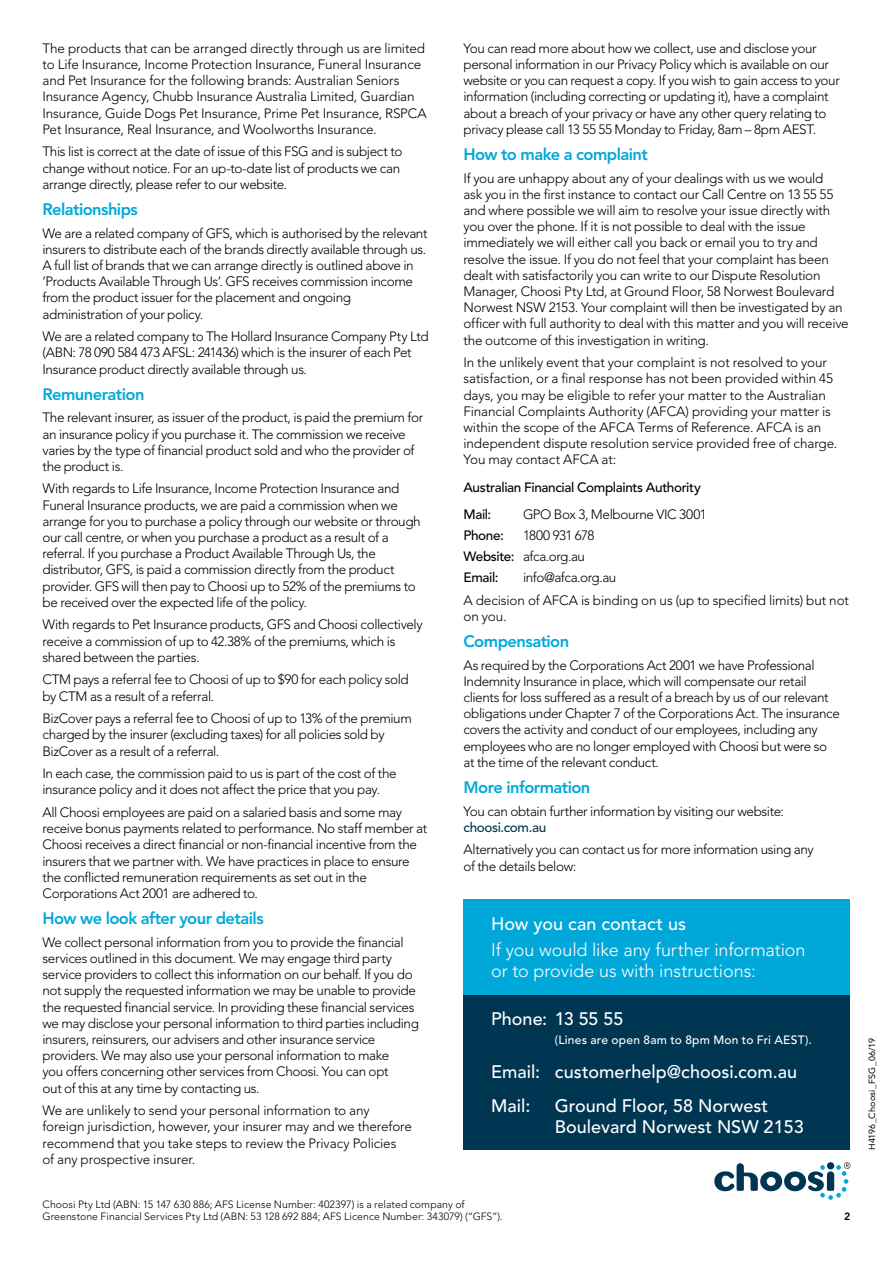
<style>
.page{position:relative;width:893px;height:1263px;background:#fff}
.page>*{position:absolute;margin:0;border:0;box-sizing:border-box;transform-origin:0 0}
.t1{font:500 18px/33.8px "Avenir";color:#fff}
.t2{font:300 18px/21.6px "Avenir";letter-spacing:-.005em;color:#fff}
.t3{font:800 16.5px "Avenir";letter-spacing:-.035em;color:#00a8d9}
.t4{font:300 13.5px/16.2px "Avenir";letter-spacing:-.025em;color:#000}
.t5{font:500 13.5px/27.5px "Avenir";letter-spacing:-.025em;color:#000}
.t6{font:500 13.5px "Avenir";letter-spacing:-.025em;color:#003652}
.t7{font:500 12px "Avenir";letter-spacing:.02em;color:#fff}
.t8{font:300 10.5px/12.6px "Avenir";letter-spacing:.005em;color:#000}
.t9{font:800 10.5px "Avenir";color:#000}
.t10{font:9px "Avenir";letter-spacing:.02em;color:#000}
.s1{font-weight:500}
</style>
<div class="page">
<svg style="left:714px;top:1162px;width:136px;height:38px"></svg>
<div style="left:463px;top:994px;width:387px;height:156px;background:#003652"></div>
<div style="left:463px;top:899px;width:387px;height:95px;background:#00a8d9"></div>
<p class="t4" style="left:43px;top:40px;width:386px">The products that can be arranged directly through us are limited to Life Insurance, Income Protection Insurance, Funeral Insurance and Pet Insurance for the following brands: Australian Seniors Insurance Agency, Chubb Insurance Australia Limited, Guardian Insurance, Guide Dogs Pet Insurance, Prime Pet Insurance, RSPCA Pet Insurance, Real Insurance, and Woolworths Insurance.</p>
<p class="t4" style="left:43px;top:144px;width:361px">This list is correct at the date of issue of this FSG and is subject to change without notice. For an up-to-date list of products we can arrange directly, please refer to our website.</p>
<p class="t3" style="left:43px;top:199px;width:97px">Relationships</p>
<p class="t4" style="left:43px;top:225px;width:386px">We are a related company of GFS, which is authorised by the relevant insurers to distribute each of the brands directly available through us.<br>A full list of brands that we can arrange directly is outlined above in ‘Products Available Through Us’. GFS receives commission income from the product issuer for the placement and ongoing administration of your policy.</p>
<p class="t4" style="left:43px;top:328px;width:388px">We are a related company to The Hollard Insurance Company Pty Ltd (ABN: 78 090 584 473 AFSL: 241436) which is the insurer of each Pet<br>Insurance product directly available through us.</p>
<p class="t3" style="left:43px;top:384px;width:103px">Remuneration</p>
<p class="t4" style="left:43px;top:409px;width:382px">The relevant insurer, as issuer of the product, is paid the premium for an insurance policy if you purchase it. The commission we receive varies by the type of financial product sold and who the provider of the product is.</p>
<p class="t4" style="left:43px;top:481px;width:380px">With regards to Life Insurance, Income Protection Insurance and Funeral Insurance products, we are paid a commission when we arrange for you to purchase a policy through our website or through our call centre, or when you purchase a product as a result of a referral. If you purchase a Product Available Through Us, the distributor, GFS, is paid a commission directly from the product provider. GFS will then pay to Choosi up to 52% of the premiums to be received over the expected life of the policy.</p>
<p class="t4" style="left:43px;top:617px;width:382px">With regards to Pet Insurance products, GFS and Choosi collectively receive a commission of up to 42.38% of the premiums, which is shared between the parties.</p>
<p class="t4" style="left:43px;top:672px;width:368px">CTM pays a referral fee to Choosi of up to $90 for each policy sold by CTM as a result of a referral.</p>
<p class="t4" style="left:43px;top:710px;width:371px">BizCover pays a referral fee to Choosi of up to 13% of the premium charged by the insurer (excluding taxes) for all policies sold by<br>BizCover as a result of a referral.</p>
<p class="t4" style="left:43px;top:765px;width:356px">In each case, the commission paid to us is part of the cost of the insurance policy and it does not affect the price that you pay.</p>
<p class="t4" style="left:43px;top:804px;width:386px">All Choosi employees are paid on a salaried basis and some may receive bonus payments related to performance. No staff member at Choosi receives a direct financial or non-financial incentive from the insurers that we partner with. We have practices in place to ensure the conflicted remuneration requirements as set out in the Corporations Act 2001 are adhered to.</p>
<p class="t3" style="left:43px;top:909px;width:223px">How we look after your details</p>
<p class="t4" style="left:43px;top:934px;width:378px">We collect personal information from you to provide the financial services outlined in this document. We may engage third party service providers to collect this information on our behalf. If you do not supply the requested information we may be unable to provide the requested financial service. In providing these financial services we may disclose your personal information to third parties including insurers, reinsurers, our advisers and other insurance service providers. We may also use your personal information to make<br>you offers concerning other services from Choosi. You can opt<br>out of this at any time by contacting us.</p>
<p class="t4" style="left:43px;top:1102px;width:371px">We are unlikely to send your personal information to any foreign jurisdiction, however, your insurer may and we therefore recommend that you take steps to review the Privacy Policies<br>of any prospective insurer.</p>
<p class="t4" style="left:463px;top:40px;width:378px">You can read more about how we collect, use and disclose your personal information in our Privacy Policy which is available on our website or you can request a copy. If you wish to gain access to your information (including correcting or updating it), have a complaint about a breach of your privacy or have any other query relating to privacy please call 13 55 55 Monday to Friday, 8am – 8pm AEST.</p>
<p class="t3" style="left:463px;top:144px;width:186px">How to make a complaint</p>
<p class="t4" style="left:463px;top:170px;width:387px">If you are unhappy about any of your dealings with us we would<br>ask you in the first instance to contact our Call Centre on 13 55 55 and where possible we will aim to resolve your issue directly with you over the phone. If it is not possible to deal with the issue immediately we will either call you back or email you to try and resolve the issue. If you do not feel that your complaint has been dealt with satisfactorily you can write to our Dispute Resolution Manager, Choosi Pty Ltd, at Ground Floor, 58 Norwest Boulevard Norwest NSW 2153. Your complaint will then be investigated by an officer with full authority to deal with this matter and you will receive the outcome of this investigation in writing.</p>
<p class="t4" style="left:463px;top:354px;width:375px">In the unlikely event that your complaint is not resolved to your satisfaction, or a final response has not been provided within 45 days, you may be eligible to refer your matter to the Australian Financial Complaints Authority (AFCA) providing your matter is within the scope of the AFCA Terms of Reference. AFCA is an independent dispute resolution service provided free of charge.<br>You may contact AFCA at:</p>
<p class="t5" style="left:463px;top:474px;width:239px">Australian Financial Complaints Authority<br>Mail:</p>
<p class="t4" style="left:523px;top:506px;width:185px">GPO Box 3, Melbourne VIC 3001</p>
<p class="t5" style="left:463px;top:522px;width:42px">Phone:</p>
<p class="t4" style="left:463px;top:525px;width:132px;line-height:21px;text-indent:60px">1800 931 678<br><span class="s1">Website:</span> afca.org.au<br><span class="s1">Email:</span></p>
<p class="t4" style="left:463px;top:566px;width:387px;line-height:22.5px;text-indent:60px">info@afca.org.au<br>A decision of AFCA is binding on us (up to specified limits) but not</p>
<p class="t4" style="left:463px;top:608px;width:45px">on you.</p>
<p class="t3" style="left:463px;top:632px;width:107px">Compensation</p>
<p class="t4" style="left:463px;top:657px;width:378px">As required by the Corporations Act 2001 we have Professional Indemnity Insurance in place, which will compensate our retail clients for loss suffered as a result of a breach by us of our relevant obligations under Chapter 7 of the Corporations Act. The insurance covers the activity and conduct of our employees, including any employees who are no longer employed with Choosi but were so at the time of the relevant conduct.</p>
<p class="t3" style="left:463px;top:777px;width:128px">More information</p>
<p class="t4" style="left:463px;top:803px;width:322px">You can obtain further information by visiting our website:</p>
<p class="t6" style="left:463px;top:819px;width:84px">choosi.com.au</p>
<p class="t4" style="left:463px;top:842px;width:352px">Alternatively you can contact us for more information using any of the details below:</p>
<h1 class="t1" style="left:491px;top:907px;width:197px">How you can contact us</h1>
<h1 class="t2" style="left:491px;top:938px;width:316px">If you would like any further information or to provide us with instructions:</h1>
<h1 class="t1" style="left:491px;top:1002px;width:134px">Phone: 13 55 55</h1>
<p class="t7" style="left:555px;top:1032px;width:258px">(Lines are open 8am to 8pm Mon to Fri AEST).</p>
<h1 class="t1" style="left:491px;top:1055px;width:308px">Email: customerhelp@choosi.com.au<br>Mail:</h1>
<h1 class="t1" style="left:555px;top:1095px;width:250px;line-height:21px">Ground Floor, 58 Norwest<br>Boulevard Norwest NSW 2153</h1>
<p class="t8" style="left:43px;top:1198px;width:462px">Choosi Pty Ltd (ABN: 15 147 630 886; AFS License Number: 402397) is a related company of<br>Greenstone Financial Services Pty Ltd (ABN: 53 128 692 884; AFS Licence Number: 343079) (“GFS”).</p>
<p class="t9" style="left:844px;top:1210px;width:8px">2</p>
<p class="t10" style="left:867px;top:1150px;width:113px;rotate:-90deg">H4196_Choosi_FSG_06/19</p>
</div>
